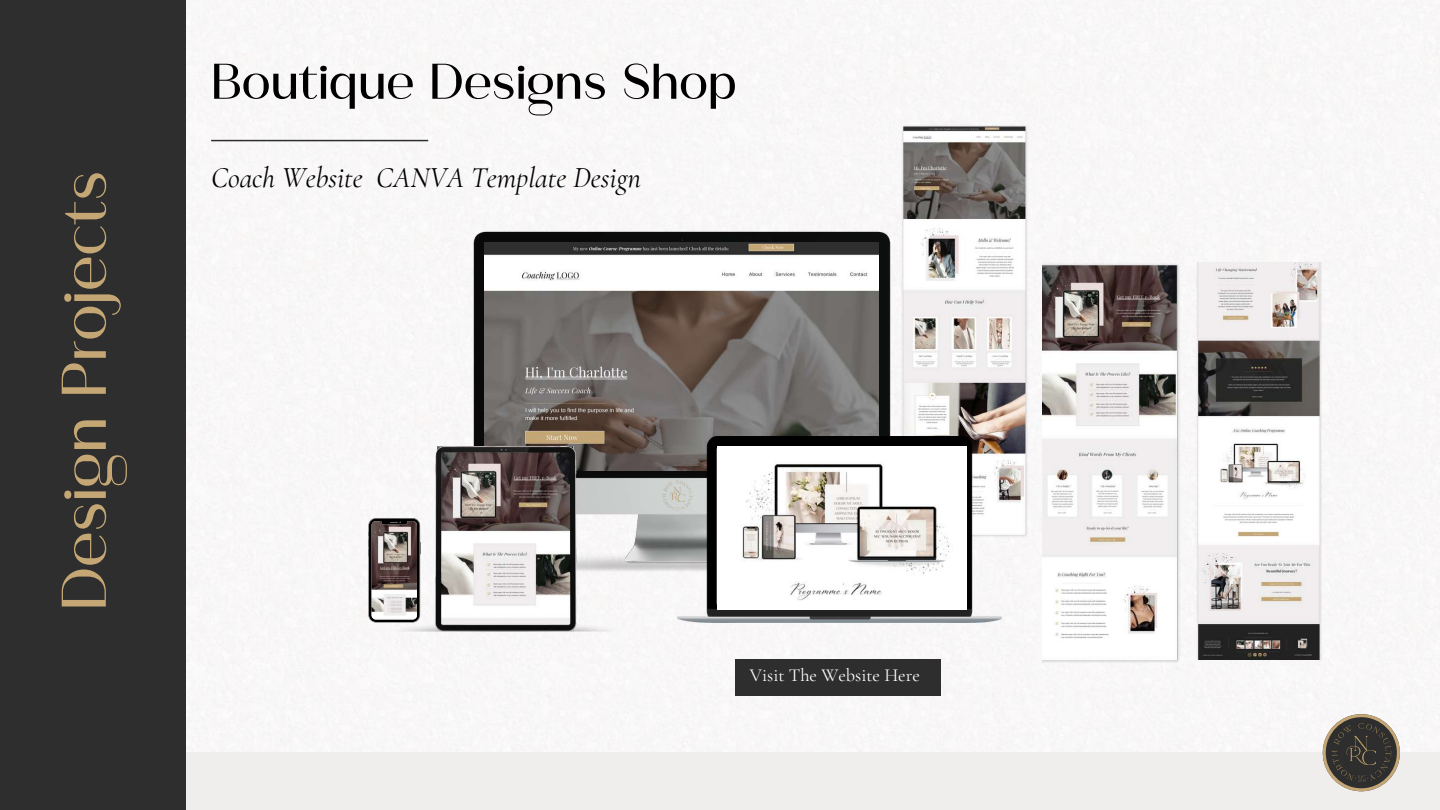
<style>
.page{position:relative;width:1440px;height:810px;background:#fff}
.page>*{position:absolute;margin:0;border:0;box-sizing:border-box;transform-origin:0 0}
.t1{font:500 63px "Ravensara Sans";color:#c4a775}
.t2{font:500 50px "Ravensara Sans";color:#000}
.t3{font:italic 29px "Cormorant Garamond";color:#000}
.t4{font:18.3px "Cormorant Garamond";color:#fff}
</style>
<div class="page">
<img style="left:186px;top:0;width:1254px;height:753px">
<div style="left:0;top:753px;width:1440px;height:57px;background:#f0eded"></div>
<div style="left:0;top:0;width:186px;height:810px;background:#2e2e2e"></div>
<img style="left:1283px;top:700px;width:157px;height:92px">
<hr style="left:211px;top:140px;width:217px;height:1px;background:#2e2e2e">
<img style="left:900px;top:123px;width:128px;height:416px">
<img style="left:368px;top:135px;width:617px;height:461px">
<img style="left:484px;top:243px;width:395px;height:227px">
<img style="left:390px;top:447px;width:231px;height:184px">
<img style="left:677px;top:436px;width:325px;height:186px">
<img style="left:718px;top:447px;width:248px;height:162px">
<img style="left:638px;top:469px;width:78px;height:52px">
<svg style="left:368px;top:518px;width:53px;height:105px"></svg>
<img style="left:1043px;top:262px;width:138px;height:401px">
<img style="left:1196px;top:262px;width:127px;height:397px">
<div style="left:735px;top:659px;width:205px;height:37px;background:#2e2e2e"></div>
<h2 class="t2" style="left:211px;top:51px;width:527px">Boutique Designs Shop</h2>
<h1 class="t1" style="left:46px;top:610px;width:441px;rotate:-90deg">Design Projects</h1>
<p class="t3" style="left:211px;top:160px;width:431px">Coach Website CANVA Template Design</p>
<p class="t4" style="left:750px;top:664px;width:171px">Visit The Website Here</p>
</div>
